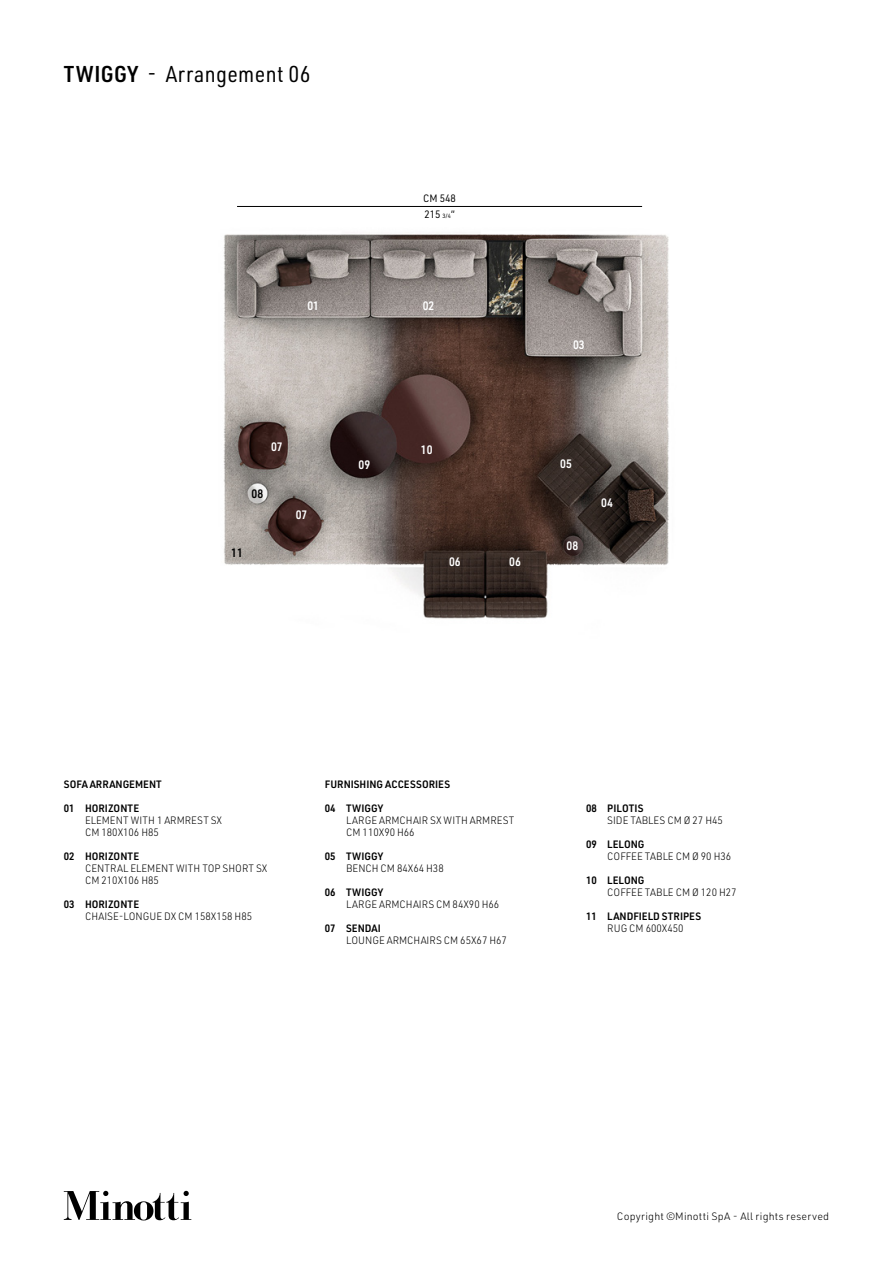
<style>
.page{position:relative;width:893px;height:1263px;background:#fff}
.page>*{position:absolute;margin:0;border:0;box-sizing:border-box;transform-origin:0 0}
.t1{font:22.5px "URWDIN Semi Cond";letter-spacing:.02em;color:#000}
.t2{font:600 12px "URWDIN";color:#fff;scale:.9 1}
.t3{font:600 12px "URWDIN";color:#000;scale:.9 1}
.t4{font:300 10.5px/12px "URWDIN";color:#000;scale:.95 1}
.t5{font:600 10.5px "URWDIN";color:#000;scale:.95 1}
.t6{font:300 10.5px "URWDIN";letter-spacing:.02em;color:#000}
.t7{font:10.5px/16.5px "URWDIN";color:#000;scale:.95 1}
.s1{font-weight:600}
.s2{font-size:6px}
</style>
<div class="page">
<svg style="left:64px;top:1191px;width:127px;height:29px"></svg>
<hr style="left:237px;top:206px;width:405px;height:1px;background:#000">
<img style="left:223px;top:234px;width:446px;height:385px">
<h1 class="t1" style="left:64px;top:59px;width:248px"><span class="s1">TWIGGY</span> - Arrangement 06</h1>
<p class="t7" style="left:423px;top:189px;width:36px">CM 548<br>215 <span class="s2">3/4</span>”</p>
<p class="t2" style="left:307px;top:298px;width:14px">01</p>
<p class="t2" style="left:423px;top:298px;width:14px">02</p>
<p class="t2" style="left:271px;top:439px;width:14px">07</p>
<p class="t3" style="left:252px;top:485px;width:14px">08</p>
<p class="t3" style="left:231px;top:544px;width:14px">11</p>
<p class="t2" style="left:296px;top:506px;width:14px">07</p>
<p class="t2" style="left:359px;top:457px;width:14px">09</p>
<p class="t2" style="left:421px;top:441px;width:14px">10</p>
<p class="t2" style="left:449px;top:553px;width:14px">06</p>
<p class="t2" style="left:509px;top:553px;width:14px">06</p>
<p class="t2" style="left:573px;top:337px;width:14px">03</p>
<p class="t2" style="left:560px;top:455px;width:14px">05</p>
<p class="t2" style="left:567px;top:538px;width:14px">08</p>
<p class="t2" style="left:601px;top:495px;width:14px">04</p>
<p class="t5" style="left:64px;top:777px;width:105px">SOFA ARRANGEMENT</p>
<p class="t5" style="left:64px;top:801px;width:81px">01 HORIZONTE</p>
<p class="t4" style="left:85px;top:814px;width:146px">ELEMENT WITH 1 ARMREST SX<br>CM 180X106 H85</p>
<p class="t5" style="left:64px;top:849px;width:81px">02 HORIZONTE</p>
<p class="t4" style="left:85px;top:862px;width:193px">CENTRAL ELEMENT WITH TOP SHORT SX<br>CM 210X106 H85</p>
<p class="t5" style="left:64px;top:897px;width:81px">03 HORIZONTE</p>
<p class="t4" style="left:85px;top:910px;width:177px">CHAISE-LONGUE DX CM 158X158 H85</p>
<p class="t5" style="left:325px;top:777px;width:133px">FURNISHING ACCESSORIES</p>
<p class="t5" style="left:325px;top:801px;width:63px">04 TWIGGY</p>
<p class="t4" style="left:346px;top:814px;width:179px">LARGE ARMCHAIR SX WITH ARMREST<br>CM 110X90 H66</p>
<p class="t5" style="left:325px;top:849px;width:63px">05 TWIGGY</p>
<p class="t4" style="left:346px;top:862px;width:104px">BENCH CM 84X64 H38</p>
<p class="t5" style="left:325px;top:885px;width:63px">06 TWIGGY</p>
<p class="t4" style="left:346px;top:898px;width:163px">LARGE ARMCHAIRS CM 84X90 H66</p>
<p class="t5" style="left:325px;top:921px;width:60px">07 SENDAI</p>
<p class="t4" style="left:346px;top:934px;width:171px">LOUNGE ARMCHAIRS CM 65X67 H67</p>
<p class="t5" style="left:586px;top:801px;width:62px">08 PILOTIS</p>
<p class="t4" style="left:607px;top:814px;width:123px">SIDE TABLES CM Ø 27 H45</p>
<p class="t5" style="left:586px;top:837px;width:63px">09 LELONG</p>
<p class="t4" style="left:607px;top:850px;width:132px">COFFEE TABLE CM Ø 90 H36</p>
<p class="t5" style="left:586px;top:873px;width:63px">10 LELONG</p>
<p class="t4" style="left:607px;top:886px;width:138px">COFFEE TABLE CM Ø 120 H27</p>
<p class="t5" style="left:586px;top:909px;width:123px">11 LANDFIELD STRIPES</p>
<p class="t4" style="left:607px;top:922px;width:82px">RUG CM 600X450</p>
<p class="t6" style="left:617px;top:1210px;width:214px">Copyright ©Minotti SpA - All rights reserved</p>
</div>
